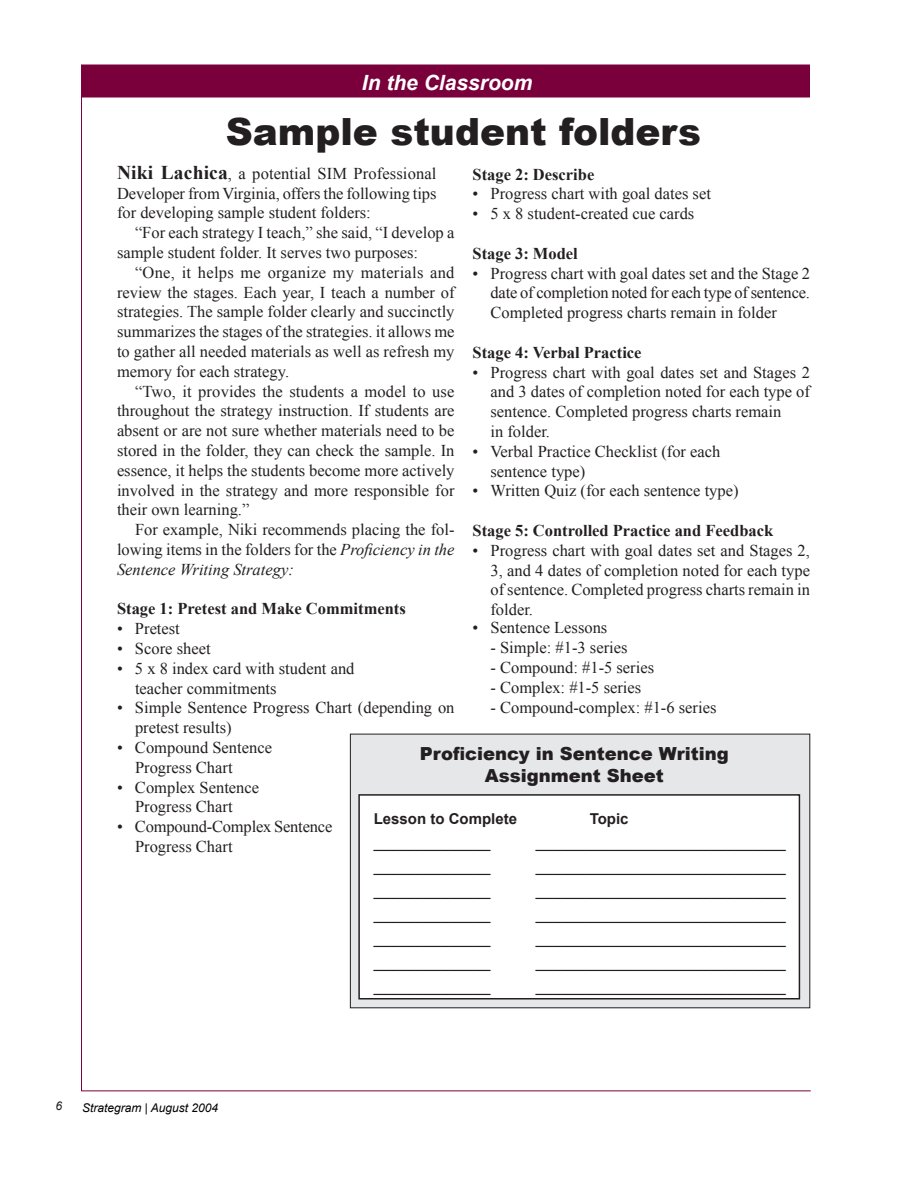
<style>
.page{position:relative;width:918px;height:1188px;background:#fff}
.page>*{position:absolute;margin:0;border:0;box-sizing:border-box;transform-origin:0 0}
.t1{font:900 37.5px "Arial";color:#231f20}
.t2{font:italic 700 21px "Arial";color:#fff}
.t3{font:900 18px/21.6px "Arial";color:#231f20;text-align:center}
.t4{font:16.5px/19.8px "Times New Roman";color:#231f20}
.t5{font:700 16.5px "Times New Roman";color:#231f20}
.t6{font:15px "Arial";color:#231f20}
.t7{font:700 15px "Arial";color:#231f20}
.t8{font:italic 12px "Arial";color:#000}
.t9{font:italic 12px "Arial";color:#231f20}
.s1{font-weight:700;font-size:19.5px}
.s2{font-style:italic}
</style>
<div class="page">
<hr style="left:82px;top:1090px;width:729px;height:1px;background:#7a003b">
<div style="left:82px;top:65px;width:727px;height:32px;background:#7a003b"></div>
<div style="left:82px;top:64px;width:728px;height:34px;border:2px solid #7a003b"></div>
<hr style="left:81px;top:64px;width:1px;height:1027px;background:#7a003b">
<div style="left:350px;top:734px;width:460px;height:274px;background:#e6e7e9"></div>
<div style="left:359px;top:795px;width:440px;height:204px;background:#fff"></div>
<div style="left:358px;top:794px;width:442px;height:206px;border:2px solid #231f20"></div>
<p class="t2" style="left:362px;top:71px;width:172px">In the Classroom</p>
<h1 class="t1" style="left:226px;top:104px;width:477px">Sample student folders</h1>
<p class="t5" style="left:472px;top:165px;width:123px">Stage 2: Describe</p>
<p class="t4" style="left:472px;top:184px;width:240px">• Progress chart with goal dates set</p>
<p class="t4" style="left:472px;top:204px;width:223px">• 5 x 8 student-created cue cards</p>
<p class="t5" style="left:472px;top:244px;width:107px">Stage 3: Model</p>
<p class="t4" style="left:490px;top:263px;width:321px;text-align:justify;text-indent:-18px">• Progress chart with goal dates set and the Stage 2 date of completion noted for each type of sentence.<br>Completed progress charts remain in folder</p>
<p class="t5" style="left:472px;top:343px;width:171px">Stage 4: Verbal Practice</p>
<p class="t4" style="left:490px;top:362px;width:321px;text-indent:-18px">• Progress chart with goal dates set and Stages 2 and 3 dates of completion noted for each type of sentence. Completed progress charts remain<br>in folder.</p>
<p class="t4" style="left:490px;top:441px;width:232px;text-indent:-18px">• Verbal Practice Checklist (for each sentence type)</p>
<p class="t4" style="left:472px;top:481px;width:268px">• Written Quiz (for each sentence type)</p>
<p class="t5" style="left:472px;top:521px;width:302px">Stage 5: Controlled Practice and Feedback</p>
<p class="t4" style="left:490px;top:540px;width:321px;text-align:justify;text-indent:-18px">• Progress chart with goal dates set and Stages 2, 3, and 4 dates of completion noted for each type of sentence. Completed progress charts remain in folder.</p>
<p class="t4" style="left:472px;top:618px;width:136px">• Sentence Lessons</p>
<p class="t4" style="left:490px;top:638px;width:139px">- Simple: #1-3 series</p>
<p class="t4" style="left:490px;top:657px;width:165px">- Compound: #1-5 series</p>
<p class="t4" style="left:490px;top:678px;width:152px">- Complex: #1-5 series</p>
<p class="t4" style="left:490px;top:698px;width:227px">- Compound-complex: #1-6 series</p>
<p class="t4" style="left:117px;top:163px;width:321px;text-align:justify"><span class="s1">Niki Lachica</span>, a potential SIM Professional Developer from Virginia, offers the following tips for developing sample student folders:</p>
<p class="t4" style="left:117px;top:223px;width:339px;text-indent:18px">“For each strategy I teach,” she said, “I develop a sample student folder. It serves two purposes:</p>
<p class="t4" style="left:117px;top:262px;width:339px;text-align:justify;text-indent:18px">“One, it helps me organize my materials and review the stages. Each year, I teach a number of strategies. The sample folder clearly and succinctly summarizes the stages of the strategies. it allows me to gather all needed materials as well as refresh my memory for each strategy.</p>
<p class="t4" style="left:117px;top:381px;width:339px;text-align:justify;text-indent:18px">“Two, it provides the students a model to use throughout the strategy instruction. If students are absent or are not sure whether materials need to be stored in the folder, they can check the sample. In essence, it helps the students become more actively involved in the strategy and more responsible for their own learning.”</p>
<p class="t4" style="left:117px;top:520px;width:339px;text-align:justify;text-indent:18px">For example, Niki recommends placing the fol&shy;lowing items in the folders for the <span class="s2">Proficiency in the Sentence Writing Strategy:</span></p>
<p class="t5" style="left:117px;top:600px;width:290px">Stage 1: Pretest and Make Commitments</p>
<p class="t4" style="left:117px;top:619px;width:64px">• Pretest</p>
<p class="t4" style="left:117px;top:638px;width:95px">• Score sheet</p>
<p class="t4" style="left:135px;top:658px;width:221px;text-indent:-18px">• 5 x 8 index card with student and teacher commitments</p>
<p class="t4" style="left:135px;top:698px;width:321px;text-indent:-18px">• Simple Sentence Progress Chart (depending on pretest results)</p>
<p class="t4" style="left:135px;top:737px;width:139px;text-indent:-18px">• Compound Sentence<br>Progress Chart</p>
<p class="t4" style="left:117px;top:777px;width:144px;text-align:center">• Complex Sentence<br>Progress Chart</p>
<p class="t4" style="left:135px;top:817px;width:199px;text-indent:-18px">• Compound-Complex Sentence<br>Progress Chart</p>
<p class="t3" style="left:420px;top:742px;width:310px">Proficiency in Sentence Writing<br>Assignment Sheet</p>
<p class="t7" style="left:374px;top:810px;width:145px">Lesson to Complete</p>
<p class="t7" style="left:590px;top:810px;width:40px">Topic</p>
<p class="t6" style="left:374px;top:834px;width:118px">______________</p>
<p class="t6" style="left:536px;top:834px;width:252px">______________________________</p>
<p class="t6" style="left:374px;top:858px;width:118px">______________</p>
<p class="t6" style="left:536px;top:858px;width:252px">______________________________</p>
<p class="t6" style="left:374px;top:882px;width:118px">______________</p>
<p class="t6" style="left:536px;top:882px;width:252px">______________________________</p>
<p class="t6" style="left:374px;top:906px;width:118px">______________</p>
<p class="t6" style="left:536px;top:906px;width:252px">______________________________</p>
<p class="t6" style="left:374px;top:930px;width:118px">______________</p>
<p class="t6" style="left:536px;top:930px;width:252px">______________________________</p>
<p class="t6" style="left:374px;top:954px;width:118px">______________</p>
<p class="t6" style="left:536px;top:954px;width:252px">______________________________</p>
<p class="t6" style="left:374px;top:978px;width:118px">______________</p>
<p class="t6" style="left:536px;top:978px;width:252px">______________________________</p>
<p class="t9" style="left:56px;top:1099px;width:8px">6</p>
<p class="t8" style="left:82px;top:1102px;width:138px">Strategram | August 2004</p>
</div>
